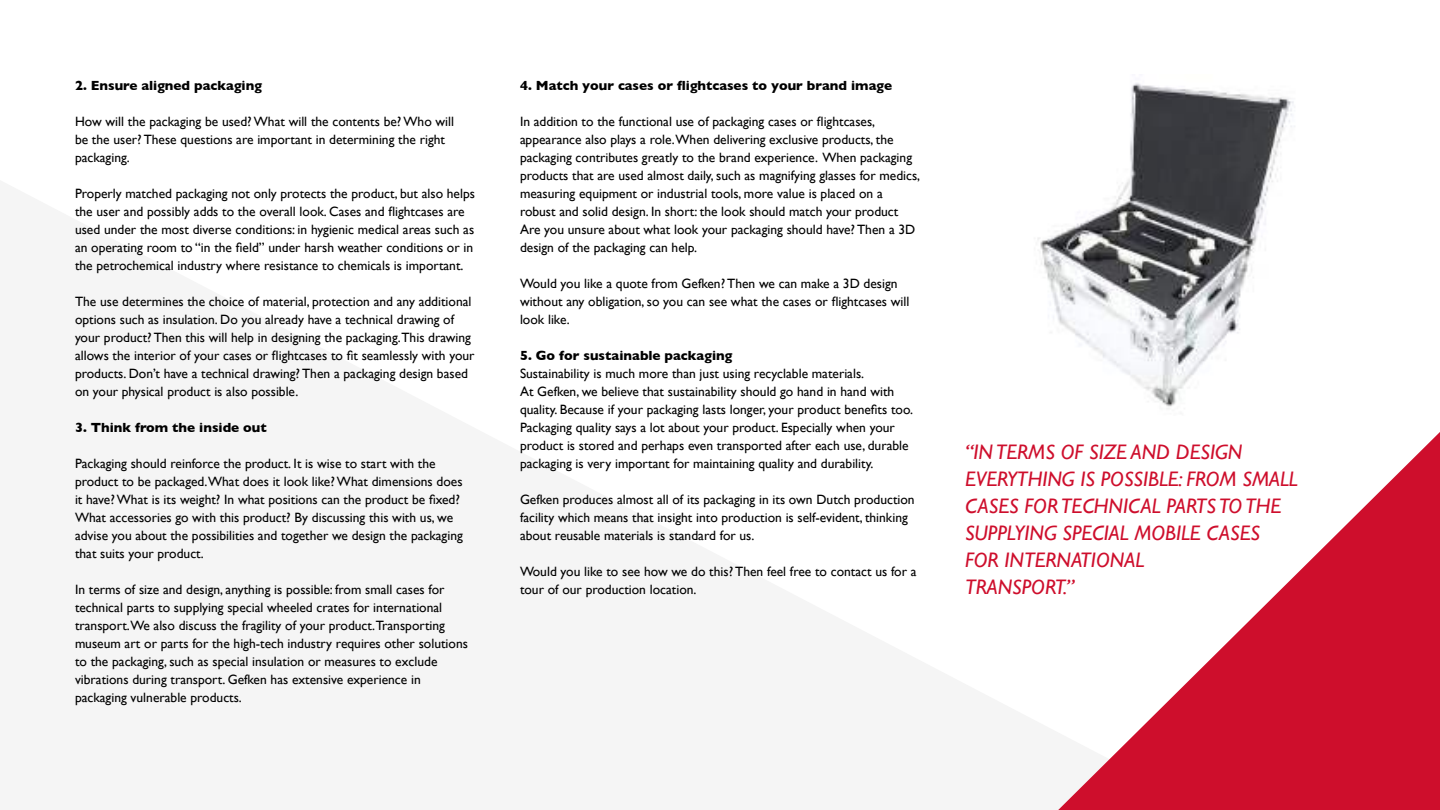
<style>
.page{position:relative;width:1440px;height:810px;background:#fff}
.page>*{position:absolute;margin:0;border:0;box-sizing:border-box;transform-origin:0 0}
.t1{font:italic 21px/27px "Gill Sans";color:#ce0e2c}
.t2{font:13.5px/18px "Gill Sans";color:#000}
.t3{font:700 13.5px "Gill Sans";color:#000}
</style>
<div class="page">
<svg style="left:1058px;top:432px;width:382px;height:378px"></svg>
<img style="left:1038px;top:83px;width:256px;height:326px">
<p class="t3" style="left:75px;top:81px;width:188px">2. Ensure aligned packaging</p>
<p class="t2" style="left:75px;top:114px;width:381px">How will the packaging be used? What will the contents be? Who will be the user? These questions are important in determining the right packaging.</p>
<p class="t2" style="left:75px;top:186px;width:402px">Properly matched packaging not only protects the product, but also helps the user and possibly adds to the overall look. Cases and flightcases are used under the most diverse conditions: in hygienic medical areas such as an operating room to “in the field” under harsh weather conditions or in the petrochemical industry where resistance to chemicals is important.</p>
<p class="t2" style="left:75px;top:294px;width:401px">The use determines the choice of material, protection and any additional options such as insulation. Do you already have a technical drawing of your product? Then this will help in designing the packaging.This drawing allows the interior of your cases or flightcases to fit seamlessly with your products. Don’t have a technical drawing? Then a packaging design based on your physical product is also possible.</p>
<p class="t3" style="left:75px;top:423px;width:193px">3. Think from the inside out</p>
<p class="t2" style="left:75px;top:456px;width:389px">Packaging should reinforce the product. It is wise to start with the product to be packaged.What does it look like? What dimensions does it have? What is its weight? In what positions can the product be fixed?<br>What accessories go with this product? By discussing this with us, we advise you about the possibilities and together we design the packaging that suits your product.</p>
<p class="t2" style="left:75px;top:582px;width:394px">In terms of size and design, anything is possible: from small cases for technical parts to supplying special wheeled crates for international transport.We also discuss the fragility of your product.Transporting museum art or parts for the high-tech industry requires other solutions to the packaging, such as special insulation or measures to exclude vibrations during transport. Gefken has extensive experience in packaging vulnerable products.</p>
<p class="t3" style="left:520px;top:75px;width:374px">4. Match your cases or flightcases to your brand image</p>
<p class="t2" style="left:520px;top:112px;width:402px">In addition to the functional use of packaging cases or flightcases, appearance also plays a role.When delivering exclusive products, the packaging contributes greatly to the brand experience. When packaging products that are used almost daily, such as magnifying glasses for medics, measuring equipment or industrial tools, more value is placed on a robust and solid design. In short: the look should match your product Are you unsure about what look your packaging should have? Then a 3D design of the packaging can help.</p>
<p class="t2" style="left:520px;top:275px;width:391px">Would you like a quote from Gefken? Then we can make a 3D design without any obligation, so you can see what the cases or flightcases will look like.</p>
<p class="t3" style="left:520px;top:351px;width:214px">5. Go for sustainable packaging</p>
<p class="t2" style="left:520px;top:365px;width:395px">Sustainability is much more than just using recyclable materials.<br>At Gefken, we believe that sustainability should go hand in hand with quality. Because if your packaging lasts longer, your product benefits too.<br>Packaging quality says a lot about your product. Especially when your product is stored and perhaps even transported after each use, durable packaging is very important for maintaining quality and durability.</p>
<p class="t2" style="left:520px;top:491px;width:396px">Gefken produces almost all of its packaging in its own Dutch production facility which means that insight into production is self-evident, thinking about reusable materials is standard for us.</p>
<p class="t2" style="left:520px;top:563px;width:398px">Would you like to see how we do this? Then feel free to contact us for a tour of our production location.</p>
<h1 class="t1" style="left:965px;top:440px;width:334px">“IN TERMS OF SIZE AND DESIGN<br>EVERYTHING IS POSSIBLE: FROM SMALL<br>CASES FOR TECHNICAL PARTS TO THE<br>SUPPLYING SPECIAL MOBILE CASES<br>FOR INTERNATIONAL<br>TRANSPORT.”</h1>
</div>
